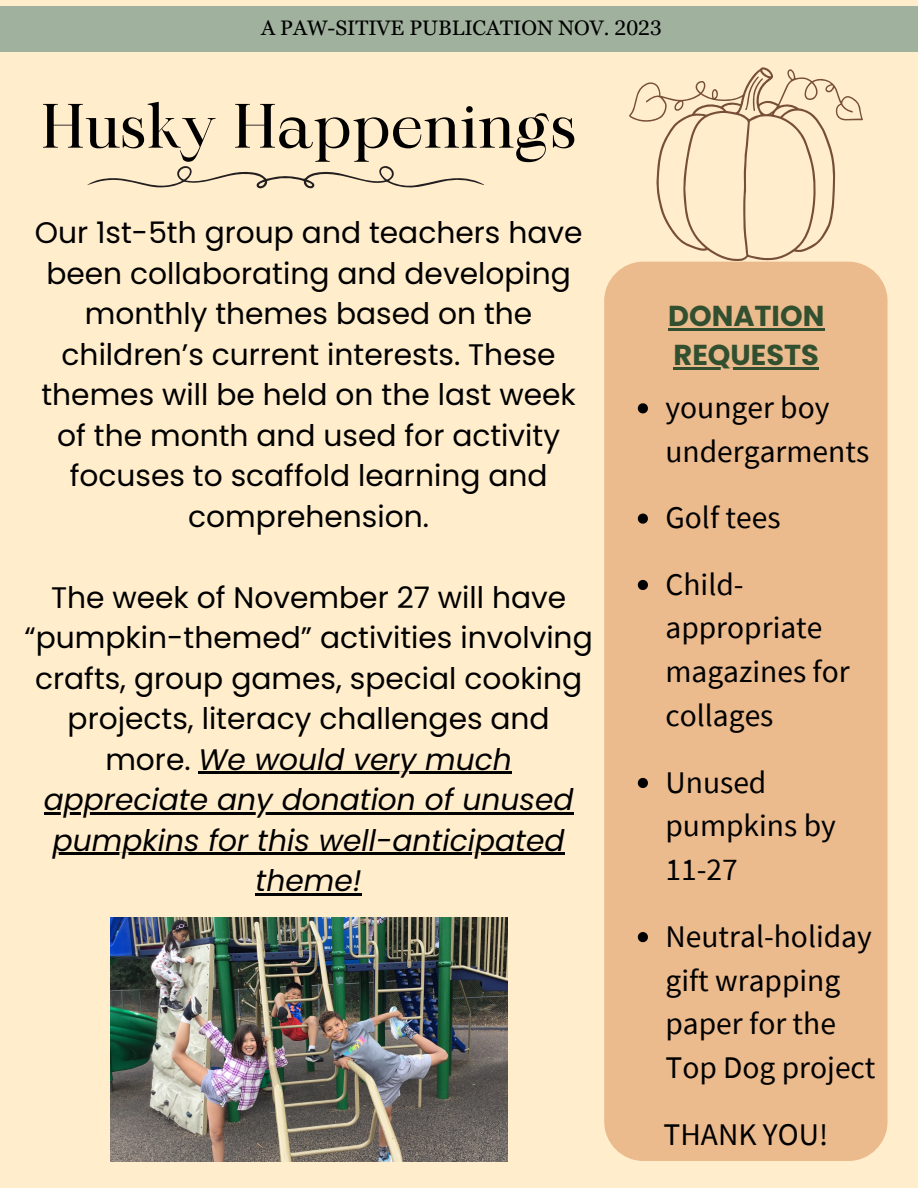
<style>
.page{position:relative;width:918px;height:1188px;background:#ffedcb}
.page>*{position:absolute;margin:0;border:0;box-sizing:border-box;transform-origin:0 0}
.t1{font:60px "Maharlika";color:#000}
.t2{font:31.5px/43.8px "Source Sans Pro";color:#000}
.t3{font:29.7px/40.5px "Poppins";color:#000;text-align:center}
.t4{font:700 28.8px/39.3px "Poppins";color:#32502f}
.t5{font:21px "Georgia Pro";color:#000}
.s1{font-style:italic}
</style>
<div class="page">
<div style="left:0;top:6px;width:918px;height:46px;background:#a0b29e"></div>
<div style="left:604px;top:262px;width:284px;height:899px;background:#ebba8d;border-radius:39px"></div>
<svg style="left:629px;top:67px;width:234px;height:195px"></svg>
<svg style="left:745px;top:77px;width:18px;height:34px"></svg>
<svg style="left:87px;top:166px;width:397px;height:22px"></svg>
<hr style="left:199px;top:772px;width:313px;height:2px;background:#000">
<hr style="left:44px;top:812px;width:530px;height:3px;background:#000">
<hr style="left:53px;top:853px;width:512px;height:2px;background:#000">
<hr style="left:256px;top:893px;width:106px;height:3px;background:#000">
<img style="left:110px;top:917px;width:397px;height:244px">
<hr style="left:668px;top:328px;width:156px;height:3px;background:#32502f">
<hr style="left:674px;top:368px;width:145px;height:2px;background:#32502f">
<svg style="left:638px;top:403px;width:10px;height:10px"></svg>
<svg style="left:638px;top:514px;width:10px;height:10px"></svg>
<svg style="left:638px;top:580px;width:10px;height:10px"></svg>
<svg style="left:638px;top:778px;width:10px;height:10px"></svg>
<svg style="left:638px;top:932px;width:10px;height:10px"></svg>
<p class="t5" style="left:261px;top:16px;width:402px">A PAW-SITIVE PUBLICATION NOV. 2023</p>
<p class="t1" style="left:41px;top:102px;width:536px">Husky Happenings</p>
<p class="t3" style="left:35px;top:212px;width:549px">Our 1st-5th group and teachers have been collaborating and developing monthly themes based on the children’s current interests. These themes will be held on the last week of the month and used for activity focuses to scaffold learning and comprehension.</p>
<p class="t3" style="left:25px;top:577px;width:570px">The week of November 27 will have “pumpkin-themed” activities involving crafts, group games, special cooking projects, literacy challenges and more. <span class="s1">We would very much appreciate any donation of unused pumpkins for this well-anticipated theme!</span></p>
<p class="t4" style="left:668px;top:296px;width:158px">DONATION<br>REQUESTS</p>
<p class="t2" style="left:665px;top:385px;width:205px">younger boy undergarments</p>
<p class="t2" style="left:665px;top:495px;width:117px">Golf tees</p>
<p class="t2" style="left:665px;top:561px;width:186px">Child&shy;appropriate magazines for collages</p>
<p class="t2" style="left:665px;top:759px;width:172px">Unused pumpkins by<br>11-27</p>
<p class="t2" style="left:665px;top:914px;width:212px">Neutral-holiday gift wrapping paper for the<br>Top Dog project</p>
<p class="t2" style="left:664px;top:1112px;width:166px">THANK YOU!</p>
</div>
